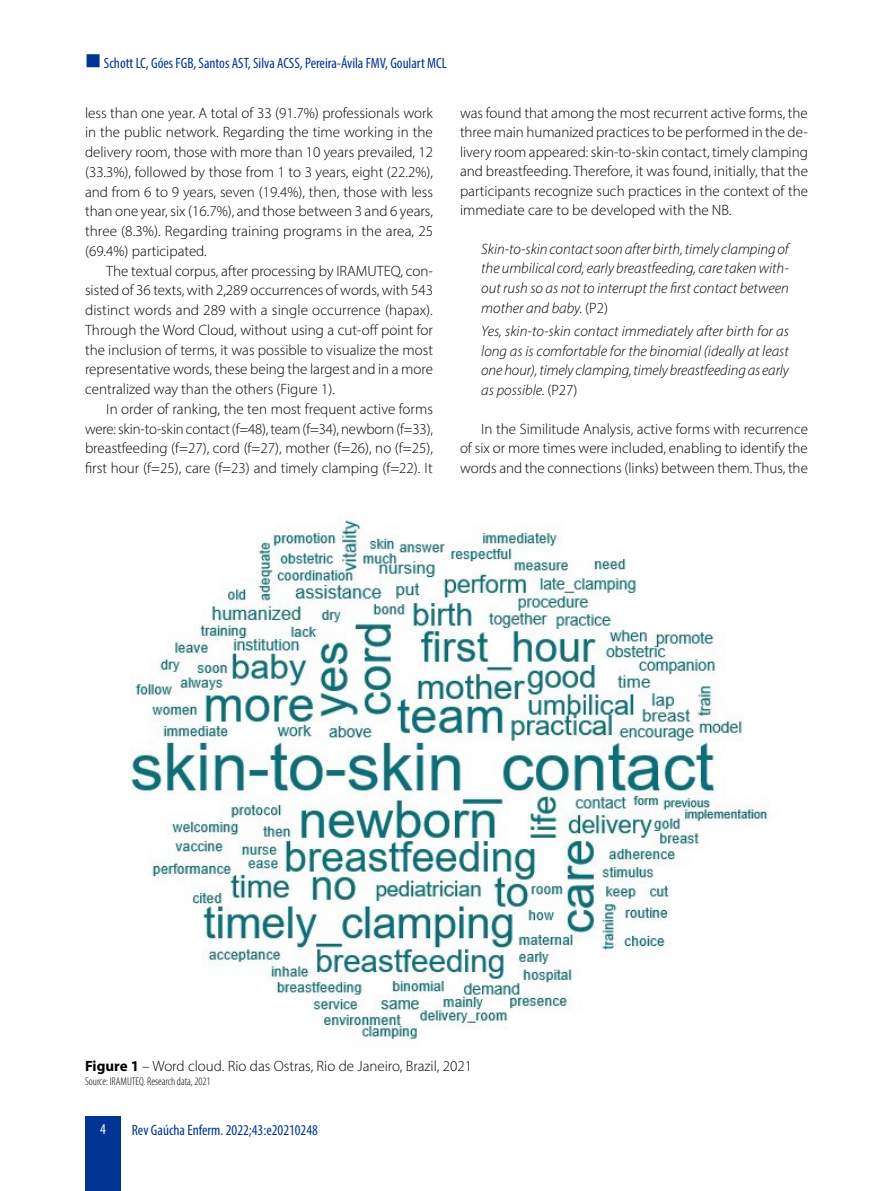
<style>
.page{position:relative;width:893px;height:1191px;background:#fff}
.page>*{position:absolute;margin:0;border:0;box-sizing:border-box;transform-origin:0 0}
.t1{font:300 15px/19.8px "Myriad Pro";color:#000;text-align:justify}
.t2{font:italic 300 15px/19.5px "Myriad Pro";color:#000;text-align:justify}
.t3{font:condensed 15px "Myriad Pro";color:#003595}
.t4{font:condensed 15px "Myriad Pro";color:#fff}
.t5{font:300 condensed 11.25px "Myriad Pro";color:#000}
.s1{font-style:normal}
.s2{font-weight:700}
</style>
<div class="page">
<div style="left:85px;top:1116px;width:36px;height:75px;background:#003595"></div>
<img style="left:130px;top:519px;width:639px;height:522px">
<p class="t3" style="left:104px;top:54px;width:345px">Schott LC, Góes FGB, Santos AST, Silva ACSS, Pereira-Ávila FMV, Goulart MCL</p>
<p class="t1" style="left:85px;top:103px;width:350px">less than one year. A total of 33 (91.7%) professionals work in the public network. Regarding the time working in the delivery room, those with more than 10 years prevailed, 12 (33.3%), followed by those from 1 to 3 years, eight (22.2%), and from 6 to 9 years, seven (19.4%), then, those with less than one year, six (16.7%), and those between 3 and 6 years, three (8.3%). Regarding training programs in the area, 25 (69.4%) participated.</p>
<p class="t1" style="left:85px;top:260px;width:349px;text-indent:21px">The textual corpus, after processing by IRAMUTEQ, con&shy;sisted of 36 texts, with 2,289 occurrences of words, with 543 distinct words and 289 with a single occurrence (hapax).<br>Through the Word Cloud, without using a cut-off point for the inclusion of terms, it was possible to visualize the most representative words, these being the largest and in a more centralized way than the others (Figure 1).</p>
<p class="t1" style="left:85px;top:399px;width:349px;text-indent:21px">In order of ranking, the ten most frequent active forms were: skin-to-skin contact (f=48), team (f=34), newborn (f=33), breastfeeding (f=27), cord (f=27), mother (f=26), no (f=25), first hour (f=25), care (f=23) and timely clamping (f=22). It</p>
<p class="t1" style="left:460px;top:103px;width:349px">was found that among the most recurrent active forms, the three main humanized practices to be performed in the de&shy;livery room appeared: skin-to-skin contact, timely clamping and breastfeeding. Therefore, it was found, initially, that the participants recognize such practices in the context of the immediate care to be developed with the NB.</p>
<p class="t2" style="left:481px;top:239px;width:309px">Skin-to-skin contact soon after birth, timely clamping of the umbilical cord, early breastfeeding, care taken with&shy;out rush so as not to interrupt the first contact between mother and baby. <span class="s1">(P2)</span></p>
<p class="t2" style="left:481px;top:321px;width:309px">Yes, skin-to-skin contact immediately after birth for as long as is comfortable for the binomial (ideally at least one hour), timely clamping, timely breastfeeding as early as possible. <span class="s1">(P27)</span></p>
<p class="t1" style="left:460px;top:419px;width:349px;text-indent:21px">In the Similitude Analysis, active forms with recurrence of six or more times were included, enabling to identify the words and the connections (links) between them. Thus, the</p>
<p class="t1" style="left:85px;top:1056px;width:388px"><span class="s2">Figure 1</span> – Word cloud. Rio das Ostras, Rio de Janeiro, Brazil, 2021</p>
<p class="t5" style="left:85px;top:1074px;width:127px">Source: IRAMUTEQ. Research data, 2021</p>
<p class="t4" style="left:100px;top:1120px;width:7px">4</p>
<p class="t3" style="left:132px;top:1121px;width:188px">Rev Gaúcha Enferm. 2022;43:e20210248</p>
</div>
